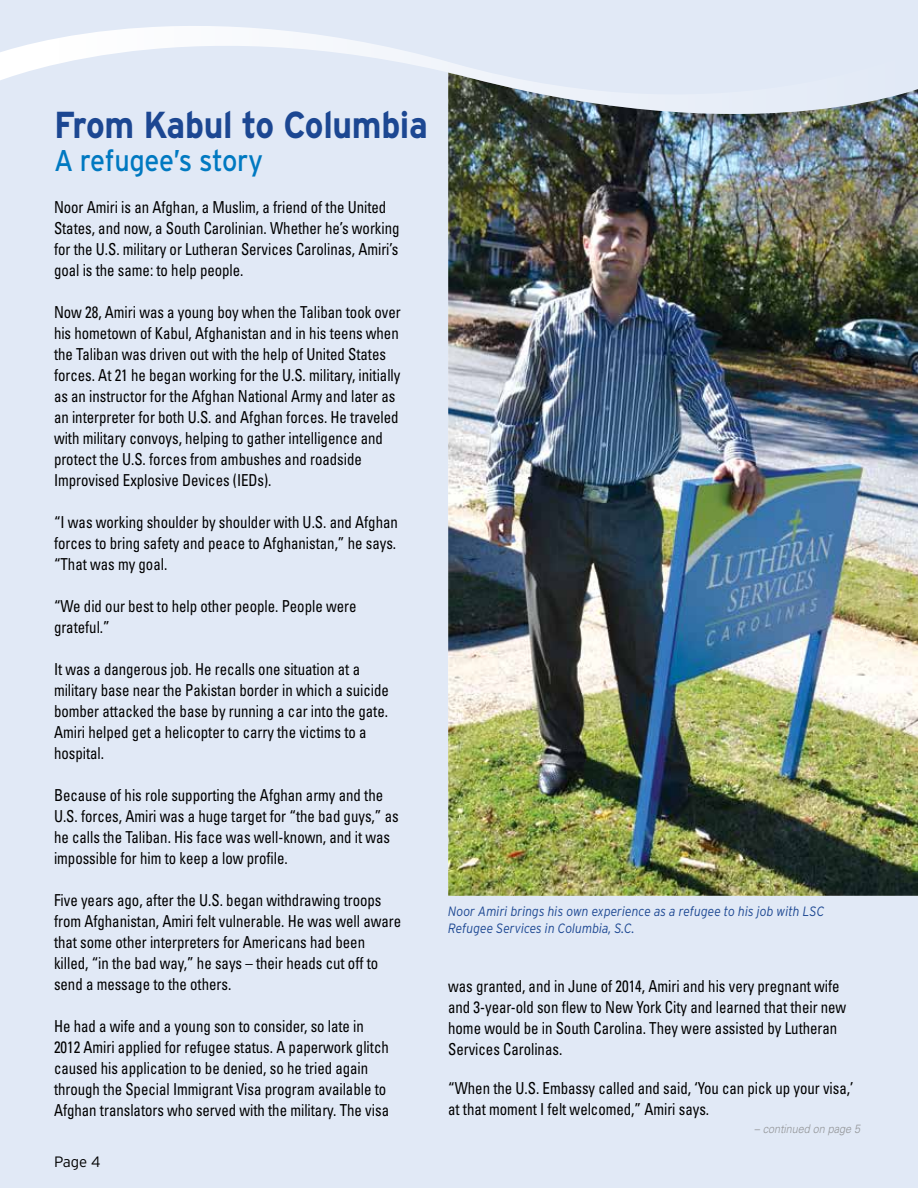
<style>
.page{position:relative;width:918px;height:1188px;background:#e1e9f6}
.page>*{position:absolute;margin:0;border:0;box-sizing:border-box;transform-origin:0 0}
.t1{font:700 37.5px "Interstate";letter-spacing:-.01em;color:#1c4792;scale:.9 1}
.t2{font:30px "Interstate";letter-spacing:-.01em;color:#0079c1;scale:.9 1}
.t3{font:condensed 16.5px/21px "Univers";color:#000;scale:.9 1}
.t4{font:300 15px "Interstate";color:#000}
.t5{font:italic 300 13.5px/16.5px "Interstate";color:#1c4792;scale:.9 1}
.t6{font:italic 300 12px "Univers";color:#939598;scale:.9 1}
</style>
<div class="page">
<img style="left:448px;top:155px;width:470px;height:741px">
<img style="left:448px;top:115px;width:470px;height:40px">
<svg style="left:0;top:26px;width:918px;height:89px"></svg>
<h1 class="t1" style="left:54px;top:104px;width:417px">From Kabul to Columbia</h1>
<h2 class="t2" style="left:54px;top:144px;width:234px">A refugee’s story</h2>
<p class="t3" style="left:54px;top:196px;width:386px">Noor Amiri is an Afghan, a Muslim, a friend of the United States, and now, a South Carolinian. Whether he’s working for the U.S. military or Lutheran Services Carolinas, Amiri’s goal is the same: to help people.</p>
<p class="t3" style="left:54px;top:301px;width:387px">Now 28, Amiri was a young boy when the Taliban took over his hometown of Kabul, Afghanistan and in his teens when the Taliban was driven out with the help of United States forces. At 21 he began working for the U.S. military, initially as an instructor for the Afghan National Army and later as an interpreter for both U.S. and Afghan forces. He traveled with military convoys, helping to gather intelligence and protect the U.S. forces from ambushes and roadside Improvised Explosive Devices (IEDs).</p>
<p class="t3" style="left:54px;top:511px;width:384px;text-align:justify">“I was working shoulder by shoulder with U.S. and Afghan forces to bring safety and peace to Afghanistan,” he says. “That was my goal.</p>
<p class="t3" style="left:54px;top:595px;width:338px">“We did our best to help other people. People were grateful.”</p>
<p class="t3" style="left:54px;top:658px;width:374px">It was a dangerous job. He recalls one situation at a military base near the Pakistan border in which a suicide bomber attacked the base by running a car into the gate.<br>Amiri helped get a helicopter to carry the victims to a hospital.</p>
<p class="t3" style="left:54px;top:784px;width:384px">Because of his role supporting the Afghan army and the U.S. forces, Amiri was a huge target for “the bad guys,” as he calls the Taliban. His face was well-known, and it was impossible for him to keep a low profile.</p>
<p class="t3" style="left:54px;top:889px;width:387px">Five years ago, after the U.S. began withdrawing troops from Afghanistan, Amiri felt vulnerable. He was well aware that some other interpreters for Americans had been killed, “in the bad way,” he says – their heads cut off to send a message to the others.</p>
<p class="t3" style="left:54px;top:1015px;width:374px">He had a wife and a young son to consider, so late in 2012 Amiri applied for refugee status. A paperwork glitch caused his application to be denied, so he tried again through the Special Immigrant Visa program available to Afghan translators who served with the military. The visa</p>
<p class="t4" style="left:54px;top:1154px;width:48px">Page 4</p>
<p class="t5" style="left:448px;top:903px;width:419px">Noor Amiri brings his own experience as a refugee to his job with LSC<br>Refugee Services in Columbia, S.C.</p>
<p class="t3" style="left:448px;top:975px;width:444px">was granted, and in June of 2014, Amiri and his very pregnant wife and 3-year-old son flew to New York City and learned that their new home would be in South Carolina. They were assisted by Lutheran Services Carolinas.</p>
<p class="t3" style="left:448px;top:1077px;width:452px">“When the U.S. Embassy called and said, ‘You can pick up your visa,’ at that moment I felt welcomed,” Amiri says.</p>
<p class="t6" style="left:754px;top:1122px;width:119px">– continued on page 5</p>
</div>
